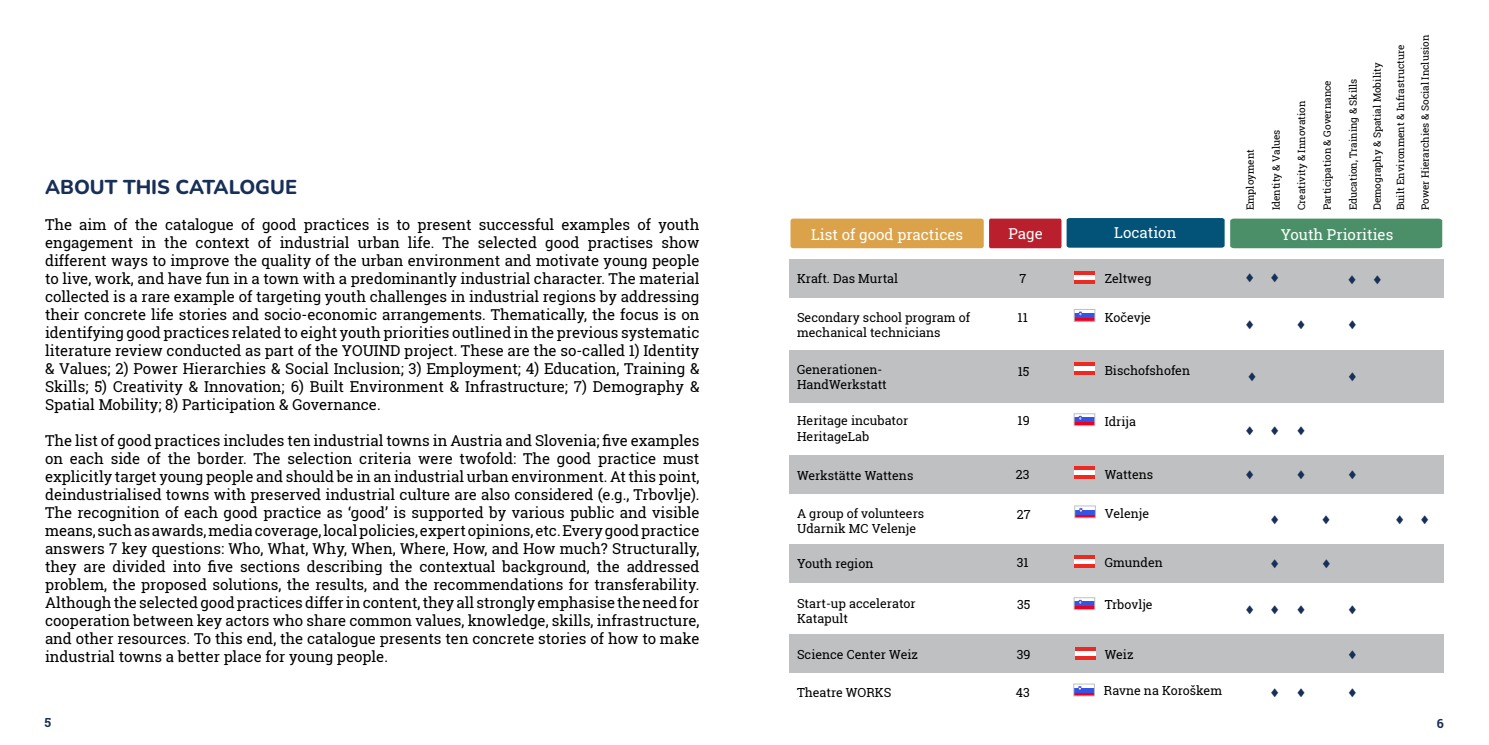
<style>
.page{position:relative;width:1489px;height:745px;background:#fff}
.page>*{position:absolute;margin:0;border:0;box-sizing:border-box;transform-origin:0 0}
.t1{font:800 20px "Nunito";color:#182f58}
.t2{font:15px/18px "Roboto Slab";color:#000;text-align:justify}
.t3{font:15px "Roboto Slab";color:#fff}
.t4{font:12.5px/15px "Roboto Slab";color:#000}
.t5{font:700 12.5px "Roboto Slab";color:#182f58}
.t6{font:10px "Roboto Slab";color:#000}
</style>
<div class="page">
<div style="left:789px;top:350px;width:654px;height:52px;background:#bec0c2"></div>
<div style="left:789px;top:454px;width:654px;height:39px;background:#bec0c2"></div>
<div style="left:789px;top:259px;width:654px;height:38px;background:#bec0c2"></div>
<div style="left:789px;top:544px;width:654px;height:38px;background:#bec0c2"></div>
<div style="left:789px;top:633px;width:654px;height:38px;background:#bec0c2"></div>
<div style="left:790px;top:218px;width:193px;height:30px;background:#dba249"></div>
<svg style="left:989px;top:218px;width:235px;height:30px;background:#434966"></svg>
<div style="left:1230px;top:218px;width:211px;height:30px;background:#4b8f68"></div>
<hr style="left:1074px;top:514px;width:21px;height:3px;background:#eb0021">
<div style="left:1074px;top:509px;width:21px;height:5px;background:#3654e3"></div>
<svg style="left:1079px;top:508px;width:3px;height:4px"></svg>
<div style="left:1074px;top:505px;width:21px;height:12px;border:1px solid #bec0c2"></div>
<svg style="left:1075px;top:421px;width:17px;height:2px"></svg>
<svg style="left:1074px;top:417px;width:20px;height:4px"></svg>
<div style="left:1073px;top:413px;width:21px;height:12px;border:1px solid #bec0c2"></div>
<svg style="left:1076px;top:317px;width:16px;height:2px"></svg>
<hr style="left:1074px;top:313px;width:20px;height:4px;background:#3654e3">
<div style="left:1074px;top:309px;width:20px;height:12px;border:1px solid #bec0c2"></div>
<hr style="left:1073px;top:691px;width:21px;height:4px;background:#3654e3">
<svg style="left:1075px;top:687px;width:17px;height:4px"></svg>
<div style="left:1073px;top:683px;width:21px;height:12px;border:1px solid #bec0c2"></div>
<hr style="left:1074px;top:271px;width:20px;height:4px;background:#ed2924">
<svg style="left:1074px;top:279px;width:20px;height:4px"></svg>
<hr style="left:1074px;top:275px;width:20px;height:4px;background:#fff">
<hr style="left:1074px;top:362px;width:20px;height:4px;background:#ed2924">
<svg style="left:1074px;top:370px;width:20px;height:4px"></svg>
<hr style="left:1074px;top:366px;width:20px;height:4px;background:#fff">
<hr style="left:1074px;top:466px;width:20px;height:4px;background:#ed2924">
<svg style="left:1074px;top:474px;width:20px;height:4px"></svg>
<hr style="left:1074px;top:470px;width:20px;height:4px;background:#fff">
<hr style="left:1074px;top:555px;width:21px;height:4px;background:#ed2924">
<svg style="left:1074px;top:563px;width:21px;height:4px"></svg>
<hr style="left:1074px;top:559px;width:21px;height:4px;background:#fff">
<svg style="left:1075px;top:647px;width:20px;height:3px"></svg>
<svg style="left:1075px;top:654px;width:20px;height:4px"></svg>
<svg style="left:1075px;top:650px;width:20px;height:4px"></svg>
<svg style="left:1075px;top:605px;width:17px;height:2px"></svg>
<hr style="left:1074px;top:601px;width:20px;height:4px;background:#3654e3">
<div style="left:1073px;top:597px;width:21px;height:12px;border:1px solid #bec0c2"></div>
<h1 class="t1" style="left:45px;top:173px;width:253px">ABOUT THIS CATALOGUE</h1>
<p class="t2" style="left:45px;top:215px;width:656px">The aim of the catalogue of good practices is to present successful examples of youth engagement in the context of industrial urban life. The selected good practises show different ways to improve the quality of the urban environment and motivate young people to live, work, and have fun in a town with a predominantly industrial character. The material collected is a rare example of targeting youth challenges in industrial regions by addressing their concrete life stories and socio-economic arrangements. Thematically, the focus is on identifying good practices related to eight youth priorities outlined in the previous systematic literature review conducted as part of the YOUIND project. These are the so-called 1) Identity &amp; Values; 2) Power Hierarchies &amp; Social Inclusion; 3) Employment; 4) Education, Training &amp; Skills; 5) Creativity &amp; Innovation; 6) Built Environment &amp; Infrastructure; 7) Demography &amp; Spatial Mobility; 8) Participation &amp; Governance.</p>
<p class="t2" style="left:45px;top:431px;width:656px">The list of good practices includes ten industrial towns in Austria and Slovenia; five examples on each side of the border. The selection criteria were twofold: The good practice must explicitly target young people and should be in an industrial urban environment. At this point, deindustrialised towns with preserved industrial culture are also considered (e.g., Trbovlje).<br>The recognition of each good practice as ‘good’ is supported by various public and visible means, such as awards, media coverage, local policies, expert opinions, etc. Every good practice answers 7 key questions: Who, What, Why, When, Where, How, and How much? Structurally, they are divided into five sections describing the contextual background, the addressed problem, the proposed solutions, the results, and the recommendations for transferability.<br>Although the selected good practices differ in content, they all strongly emphasise the need for cooperation between key actors who share common values, knowledge, skills, infrastructure, and other resources. To this end, the catalogue presents ten concrete stories of how to make industrial towns a better place for young people.</p>
<p class="t6" style="left:1243px;top:210px;width:62px;rotate:-90deg">Employment</p>
<p class="t6" style="left:1269px;top:210px;width:82px;rotate:-90deg">Identity &amp; Values</p>
<p class="t6" style="left:1294px;top:210px;width:111px;rotate:-90deg">Creativity &amp; Innovation</p>
<p class="t6" style="left:1320px;top:210px;width:131px;rotate:-90deg">Participation &amp; Governance</p>
<p class="t6" style="left:1346px;top:210px;width:133px;rotate:-90deg">Education, Training &amp; Skills</p>
<p class="t6" style="left:1369px;top:210px;width:149px;rotate:-90deg">Demography &amp; Spatial Mobility</p>
<p class="t6" style="left:1393px;top:210px;width:167px;rotate:-90deg">Built Environment &amp; Infrastructure</p>
<p class="t3" style="left:811px;top:224px;width:153px">List of good practices</p>
<p class="t3" style="left:1008px;top:223px;width:36px">Page</p>
<p class="t3" style="left:1114px;top:222px;width:64px">Location</p>
<p class="t3" style="left:1280px;top:224px;width:114px">Youth Priorities</p>
<p class="t4" style="left:797px;top:271px;width:103px">Kraft. Das Murtal</p>
<p class="t4" style="left:797px;top:309px;width:175px">Secondary school program of mechanical technicians</p>
<p class="t4" style="left:797px;top:361px;width:91px">Generationen-<br>HandWerkstatt</p>
<p class="t4" style="left:797px;top:413px;width:113px">Heritage incubator<br>HeritageLab</p>
<p class="t4" style="left:797px;top:467px;width:118px">Werkstätte Wattens</p>
<p class="t4" style="left:797px;top:505px;width:129px">A group of volunteers<br>Udarnik MC Velenje</p>
<p class="t4" style="left:797px;top:555px;width:78px">Youth region</p>
<p class="t4" style="left:797px;top:595px;width:120px">Start-up accelerator<br>Katapult</p>
<p class="t4" style="left:797px;top:646px;width:123px">Science Center Weiz</p>
<p class="t4" style="left:797px;top:684px;width:96px">Theatre WORKS</p>
<p class="t4" style="left:1104px;top:271px;width:48px">Zeltweg</p>
<p class="t4" style="left:1104px;top:310px;width:48px">Kočevje</p>
<p class="t4" style="left:1019px;top:271px;width:8px">7</p>
<p class="t4" style="left:1017px;top:309px;width:12px">11</p>
<p class="t4" style="left:1104px;top:362px;width:87px">Bischofshofen</p>
<p class="t4" style="left:1017px;top:363px;width:13px">15</p>
<p class="t4" style="left:1104px;top:413px;width:33px">Idrija</p>
<p class="t4" style="left:1017px;top:413px;width:14px">19</p>
<p class="t4" style="left:1015px;top:466px;width:15px">23</p>
<p class="t4" style="left:1016px;top:506px;width:15px">27</p>
<p class="t4" style="left:1016px;top:554px;width:13px">31</p>
<p class="t4" style="left:1016px;top:596px;width:15px">35</p>
<p class="t4" style="left:1104px;top:466px;width:50px">Wattens</p>
<p class="t4" style="left:1104px;top:505px;width:46px">Velenje</p>
<p class="t4" style="left:1104px;top:554px;width:60px">Gmunden</p>
<p class="t4" style="left:1104px;top:596px;width:49px">Trbovlje</p>
<p class="t4" style="left:1104px;top:646px;width:30px">Weiz</p>
<p class="t4" style="left:1103px;top:682px;width:120px">Ravne na Koroškem</p>
<p class="t4" style="left:1016px;top:646px;width:15px">39</p>
<p class="t4" style="left:1015px;top:684px;width:16px">43</p>
<p class="t6" style="left:1418px;top:210px;width:177px;rotate:-90deg">Power Hierarchies &amp; Social Inclusion</p>
<p class="t5" style="left:45px;top:713px;width:8px">5</p>
<p class="t5" style="left:1436px;top:714px;width:8px">6</p>
</div>
